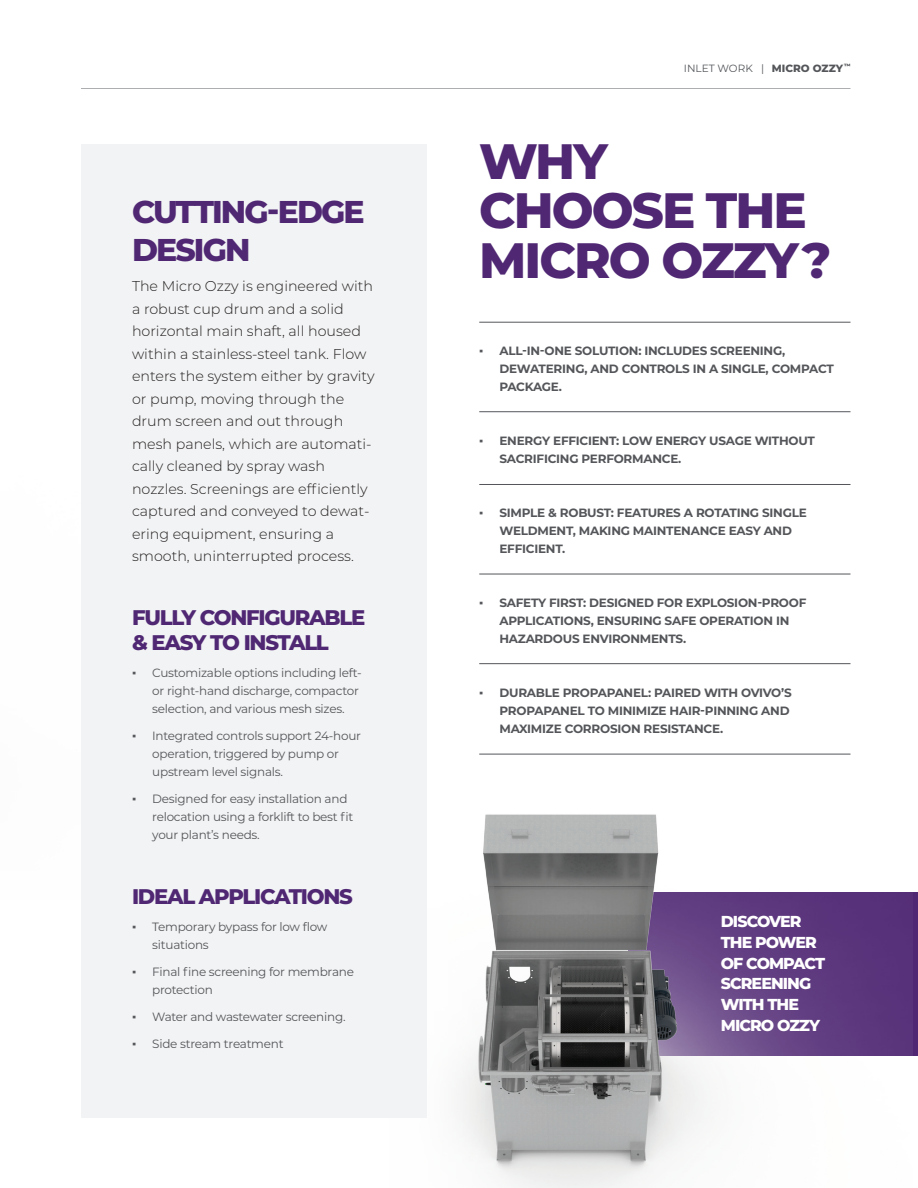
<style>
.page{position:relative;width:918px;height:1188px;background:#fff}
.page>*{position:absolute;margin:0;border:0;box-sizing:border-box;transform-origin:0 0}
.t1{font:800 49.65px/49.8px "Montserrat";letter-spacing:-.04em;color:#4f2773}
.t2{font:800 31.5px/37.8px "Montserrat";letter-spacing:-.06em;color:#4f2773}
.t3{font:800 21.15px/25.8px "Montserrat";letter-spacing:-.06em;color:#4f2773}
.t4{font:800 15.9px/20.7px "Montserrat";letter-spacing:-.06em;color:#fff}
.t5{font:300 14.25px/22.5px "Montserrat";color:#231f20}
.t6{font:700 12px/18px "Montserrat";letter-spacing:-.02em;color:#54565a}
.t7{font:12px/18px "Montserrat";letter-spacing:-.02em;color:#54565a}
.t8{font:10.5px "Montserrat";color:#54565a}
.s1{font-family:"Times New Roman"}
.s2{font-weight:800}
.s3{font-family:"Times New Roman";font-weight:400}
</style>
<div class="page">
<hr style="left:81px;top:88px;width:769px;height:1px;background:#54565a">
<hr style="left:479px;top:411px;width:371px;height:1px;background:#54565a">
<hr style="left:479px;top:484px;width:371px;height:1px;background:#54565a">
<hr style="left:479px;top:574px;width:371px;height:1px;background:#54565a">
<hr style="left:479px;top:322px;width:371px;height:1px;background:#54565a">
<hr style="left:479px;top:663px;width:371px;height:1px;background:#54565a">
<hr style="left:479px;top:754px;width:371px;height:1px;background:#54565a">
<div style="left:629px;top:893px;width:289px;height:163px;background:#4f2773"></div>
<img style="left:500px;top:814px;width:412px;height:374px">
<svg style="left:389px;top:779px;width:111px;height:394px"></svg>
<div style="left:81px;top:144px;width:345px;height:973px;background:#f2f3f4"></div>
<h2 class="t2" style="left:132px;top:192px;width:234px">CUTTING-EDGE<br>DESIGN</h2>
<p class="t5" style="left:132px;top:274px;width:244px">The Micro Ozzy is engineered with a robust cup drum and a solid horizontal main shaft, all housed within a stainless-steel tank. Flow enters the system either by gravity or pump, moving through the drum screen and out through mesh panels, which are automati&shy;cally cleaned by spray wash nozzles. Screenings are efficiently captured and conveyed to dewat&shy;ering equipment, ensuring a smooth, uninterrupted process.</p>
<h3 class="t3" style="left:132px;top:603px;width:235px">FULLY CONFIGURABLE &amp; EASY TO INSTALL</h3>
<p class="t7" style="left:152px;top:664px;width:211px;text-indent:-20px"><span class="s1">▪</span> Customizable options including left&shy;or right-hand discharge, compactor selection, and various mesh sizes.</p>
<p class="t7" style="left:152px;top:727px;width:210px;text-indent:-20px"><span class="s1">▪</span> Integrated controls support 24-hour operation, triggered by pump or upstream level signals.</p>
<p class="t7" style="left:152px;top:790px;width:203px;text-indent:-20px"><span class="s1">▪</span> Designed for easy installation and relocation using a forklift to best fit your plant’s needs.</p>
<h3 class="t3" style="left:132px;top:883px;width:222px">IDEAL APPLICATIONS</h3>
<p class="t7" style="left:152px;top:918px;width:177px;text-indent:-20px"><span class="s1">▪</span> Temporary bypass for low flow situations</p>
<p class="t7" style="left:152px;top:963px;width:203px;text-indent:-20px"><span class="s1">▪</span> Final fine screening for membrane protection</p>
<p class="t7" style="left:132px;top:1008px;width:215px"><span class="s1">▪</span> Water and wastewater screening.</p>
<p class="t7" style="left:132px;top:1035px;width:153px"><span class="s1">▪</span> Side stream treatment</p>
<p class="t8" style="left:684px;top:61px;width:168px">INLET WORK | <span class="s2">MICRO OZZY</span><sup>™</sup></p>
<h1 class="t1" style="left:479px;top:133px;width:354px">WHY<br>CHOOSE THE<br>MICRO OZZY?</h1>
<p class="t6" style="left:499px;top:341px;width:336px;text-indent:-20px"><span class="s3">▪</span> ALL-IN-ONE SOLUTION: INCLUDES SCREENING,<br>DEWATERING, AND CONTROLS IN A SINGLE, COMPACT<br>PACKAGE.</p>
<p class="t6" style="left:499px;top:431px;width:317px;text-indent:-20px"><span class="s3">▪</span> ENERGY EFFICIENT: LOW ENERGY USAGE WITHOUT<br>SACRIFICING PERFORMANCE.</p>
<p class="t6" style="left:499px;top:503px;width:309px;text-indent:-20px"><span class="s3">▪</span> SIMPLE &amp; ROBUST: FEATURES A ROTATING SINGLE<br>WELDMENT, MAKING MAINTENANCE EASY AND<br>EFFICIENT.</p>
<p class="t6" style="left:499px;top:593px;width:308px;text-indent:-20px"><span class="s3">▪</span> SAFETY FIRST: DESIGNED FOR EXPLOSION-PROOF<br>APPLICATIONS, ENSURING SAFE OPERATION IN<br>HAZARDOUS ENVIRONMENTS.</p>
<p class="t6" style="left:499px;top:683px;width:294px;text-indent:-20px"><span class="s3">▪</span> DURABLE PROPAPANEL: PAIRED WITH OVIVO’S<br>PROPAPANEL TO MINIMIZE HAIR-PINNING AND<br>MAXIMIZE CORROSION RESISTANCE.</p>
<h3 class="t4" style="left:721px;top:910px;width:106px">DISCOVER<br>THE POWER<br>OF COMPACT<br>SCREENING<br>WITH THE<br>MICRO OZZY</h3>
</div>
